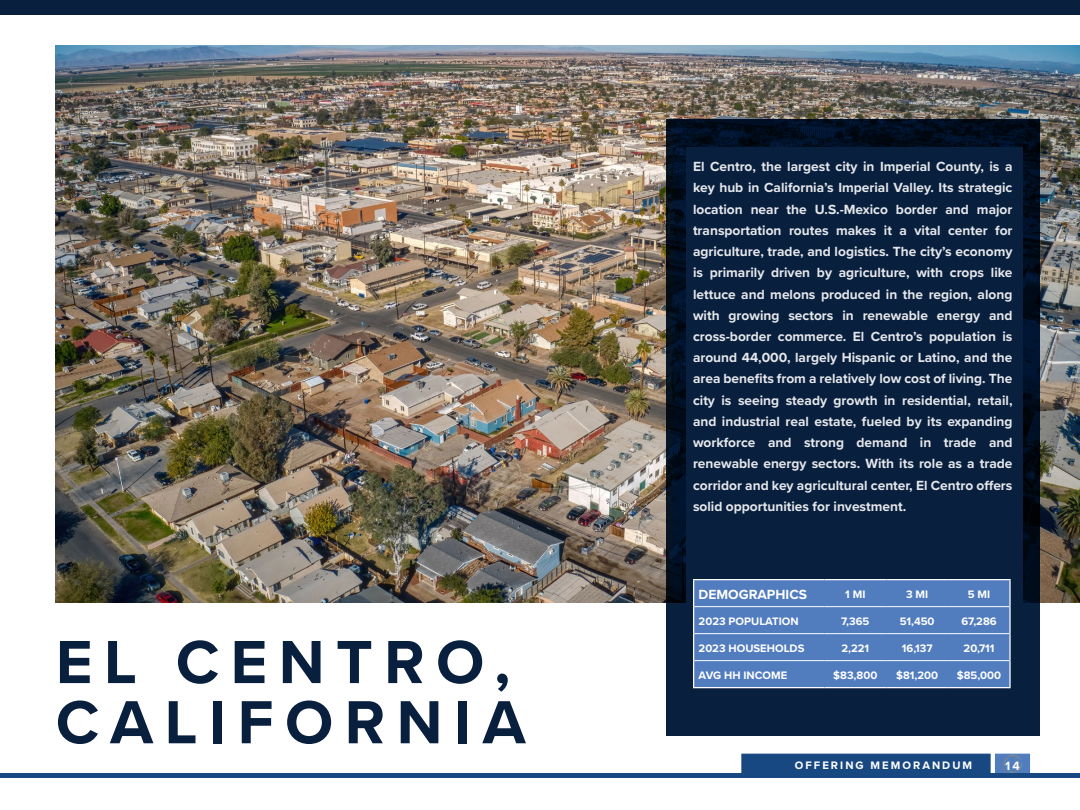
<style>
.page{position:relative;width:1080px;height:810px;background:#fff}
.page>*{position:absolute;margin:0;border:0;box-sizing:border-box;transform-origin:0 0}
.t1{font:700 63.12px/60.2px "Proxima Nova";letter-spacing:.18em;color:#091f3e}
.t2{font:700 13.75px/21.2px "Proxima Nova";color:#fff;text-align:justify}
.t3{font:700 12.5px "Proxima Nova";color:#fff}
.t4{font:700 11.25px "Proxima Nova";color:#fff}
.t5{font:700 11.25px "Proxima Nova";letter-spacing:.18em;color:#fff}
</style>
<div class="page">
<div style="left:0;top:0;width:1080px;height:14px;background:#091f3e"></div>
<img style="left:56px;top:45px;width:1024px;height:558px">
<svg style="left:666px;top:119px;width:373px;height:616px;background:#06162b"></svg>
<svg style="left:673px;top:119px;width:366px;height:611px;background:#03142b"></svg>
<div style="left:686px;top:148px;width:336px;height:544px;background:#091f3e"></div>
<div style="left:741px;top:754px;width:250px;height:22px;background:#184881"></div>
<div style="left:995px;top:754px;width:35px;height:22px;background:#517cbe"></div>
<div style="left:1004px;top:755px;width:18px;height:18px;border:1px solid #fbc80a;border-radius:50%"></div>
<div style="left:1005px;top:757px;width:18px;height:18px;border:1px solid #0aaee6;border-radius:50%"></div>
<div style="left:1002px;top:756px;width:18px;height:18px;border:1px solid #f87121;border-radius:50%"></div>
<div style="left:0;top:773px;width:1080px;height:5px;background:#184881"></div>
<hr style="left:693px;top:579px;width:131px;height:1px;background:#fff">
<hr style="left:824px;top:579px;width:62px;height:1px;background:#fff">
<hr style="left:886px;top:579px;width:62px;height:1px;background:#fff">
<hr style="left:948px;top:579px;width:63px;height:1px;background:#fff">
<hr style="left:1009px;top:580px;width:2px;height:27px;background:#fff">
<hr style="left:1009px;top:607px;width:2px;height:27px;background:#fff">
<hr style="left:1009px;top:634px;width:2px;height:27px;background:#fff">
<svg style="left:693px;top:580px;width:317px;height:107px;background:#5680c0"></svg>
<hr style="left:1009px;top:661px;width:2px;height:26px;background:#fff">
<hr style="left:693px;top:687px;width:131px;height:1px;background:#fff">
<hr style="left:824px;top:687px;width:62px;height:1px;background:#fff">
<hr style="left:886px;top:687px;width:62px;height:1px;background:#fff">
<hr style="left:948px;top:687px;width:63px;height:1px;background:#fff">
<h1 class="t1" style="left:56px;top:631px;width:471px">EL CENTRO,<br>CALIFORNIA</h1>
<p class="t2" style="left:693px;top:156px;width:321px">El Centro, the largest city in Imperial County, is a key hub in California’s Imperial Valley. Its strategic location near the U.S.-Mexico border and major transportation routes makes it a vital center for agriculture, trade, and logistics. The city’s economy is primarily driven by agriculture, with crops like lettuce and melons produced in the region, along with growing sectors in renewable energy and cross-border commerce. El Centro’s population is around 44,000, largely Hispanic or Latino, and the area benefits from a relatively low cost of living. The city is seeing steady growth in residential, retail, and industrial real estate, fueled by its expanding workforce and strong demand in trade and renewable energy sectors. With its role as a trade corridor and key agricultural center, El Centro offers solid opportunities for investment.</p>
<p class="t2" style="left:699px;top:583px;width:110px">DEMOGRAPHICS</p>
<p class="t4" style="left:845px;top:585px;width:22px">1 MI</p>
<p class="t4" style="left:906px;top:585px;width:24px">3 MI</p>
<p class="t4" style="left:968px;top:585px;width:24px">5 MI</p>
<p class="t4" style="left:699px;top:612px;width:102px">2023 POPULATION</p>
<p class="t4" style="left:841px;top:612px;width:30px">7,365</p>
<p class="t4" style="left:900px;top:612px;width:36px">51,450</p>
<p class="t4" style="left:961px;top:612px;width:37px">67,286</p>
<p class="t4" style="left:699px;top:639px;width:107px">2023 HOUSEHOLDS</p>
<p class="t4" style="left:841px;top:639px;width:29px">2,221</p>
<p class="t4" style="left:902px;top:639px;width:32px">16,137</p>
<p class="t4" style="left:964px;top:639px;width:32px">20,711</p>
<p class="t4" style="left:699px;top:666px;width:90px">AVG HH INCOME</p>
<p class="t4" style="left:833px;top:666px;width:45px">$83,800</p>
<p class="t4" style="left:896px;top:666px;width:43px">$81,200</p>
<p class="t4" style="left:957px;top:666px;width:46px">$85,000</p>
<p class="t5" style="left:795px;top:756px;width:179px">OFFERING MEMORANDUM</p>
<p class="t3" style="left:1005px;top:756px;width:16px">14</p>
</div>
